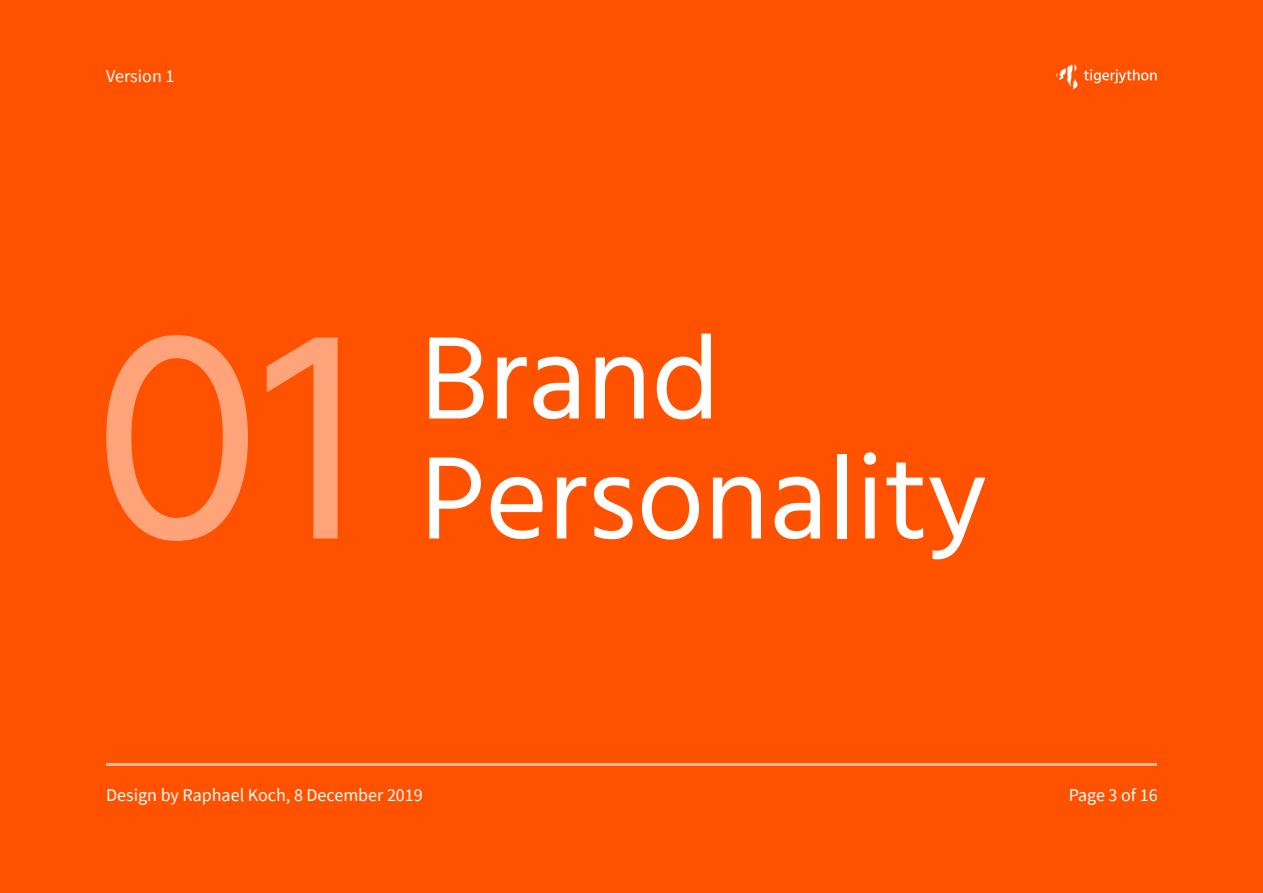
<style>
.page{position:relative;width:1263px;height:893px;background:#ff5200}
.page>*{position:absolute;margin:0;border:0;box-sizing:border-box;transform-origin:0 0}
.t1{font:307.2px "Hind";color:rgb(255 255 255/.48)}
.t2{font:120px/120px "Hind";color:#fff}
.t3{font:18px "Source Sans Pro";color:#fff}
</style>
<div class="page">
<hr style="left:106px;top:763px;width:1051px;height:2px;background:#ffb999">
<svg style="left:1056px;top:64px;width:22px;height:25px"></svg>
<svg style="left:1084px;top:69px;width:72px;height:14px"></svg>
<p class="t3" style="left:106px;top:69px;width:70px">Version 1</p>
<h1 class="t1" style="left:93px;top:253px;width:270px">01</h1>
<h2 class="t2" style="left:420px;top:317px;width:569px">Brand<br>Personality</h2>
<p class="t3" style="left:106px;top:787px;width:318px">Design by Raphael Koch, 8 December 2019</p>
<p class="t3" style="left:1069px;top:787px;width:90px">Page 3 of 16</p>
</div>
